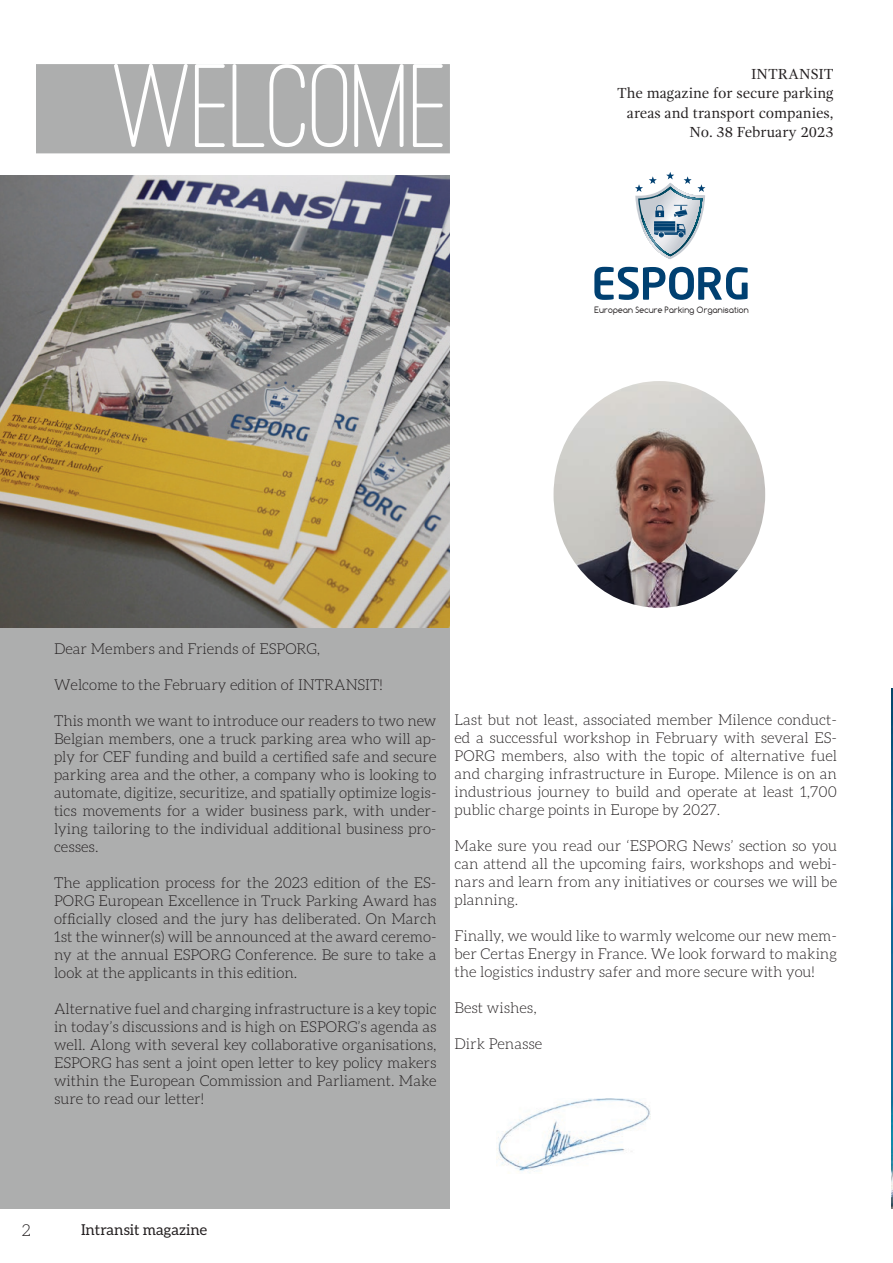
<style>
.page{position:relative;width:893px;height:1263px;background:#fff}
.page>*{position:absolute;margin:0;border:0;box-sizing:border-box;transform-origin:0 0}
.t1{font:500 123px "Ostrich Sans Rounded";color:#fff}
.t2{font:300 16.5px "Aleo";color:#231f20}
.t3{font:300 15px/18px "Aleo";color:#231f20;text-align:justify}
.t4{font:15px/19.5px "Gandhi Serif";color:#231f20;text-align:right}
.t5{font:15px "Aleo";color:#231f20}
.t6{font:9.15px "Comfortaa";color:#231f20;scale:.95 1}
</style>
<div class="page">
<hr style="left:892px;top:0;width:1px;height:168px;background:#ea5d25">
<div style="left:0;top:176px;width:450px;height:1033px;background:#adaeae"></div>
<img style="left:0;top:176px;width:450px;height:451px">
<div style="left:36px;top:64px;width:414px;height:89px;background:#adaeae"></div>
<img style="left:554px;top:381px;width:211px;height:227px">
<img style="left:497px;top:1098px;width:154px;height:75px">
<svg style="left:594px;top:267px;width:154px;height:33px"></svg>
<svg style="left:635px;top:172px;width:70px;height:87px"></svg>
<img style="left:891px;top:689px;width:2px;height:520px">
<h1 class="t1" style="left:113px;top:33px;width:338px">WELCOME</h1>
<p class="t4" style="left:617px;top:64px;width:218px">INTRANSIT<br>The magazine for secure parking areas and transport companies,<br>No. 38 February 2023</p>
<p class="t6" style="left:594px;top:305px;width:164px">European Secure Parking Organisation</p>
<p class="t3" style="left:54px;top:639px;width:268px">Dear Members and Friends of ESPORG,</p>
<p class="t3" style="left:54px;top:675px;width:330px">Welcome to the February edition of INTRANSIT!</p>
<p class="t3" style="left:54px;top:711px;width:384px">This month we want to introduce our readers to two new Belgian members, one a truck parking area who will ap&shy;ply for CEF funding and build a certified safe and secure parking area and the other, a company who is looking to automate, digitize, securitize, and spatially optimize logis&shy;tics movements for a wider business park, with under&shy;lying tailoring to the individual additional business pro&shy;cesses.</p>
<p class="t3" style="left:54px;top:873px;width:384px">The application process for the 2023 edition of the ES-PORG European Excellence in Truck Parking Award has officially closed and the jury has deliberated. On March 1st the winner(s) will be announced at the award ceremo&shy;ny at the annual ESPORG Conference. Be sure to take a look at the applicants in this edition.</p>
<p class="t3" style="left:54px;top:999px;width:384px">Alternative fuel and charging infrastructure is a key topic in today’s discussions and is high on ESPORG’s agenda as well. Along with several key collaborative organisations, ESPORG has sent a joint open letter to key policy makers within the European Commission and Parliament. Make sure to read our letter!</p>
<p class="t3" style="left:454px;top:710px;width:384px">Last but not least, associated member Milence conduct&shy;ed a successful workshop in February with several ES-PORG members, also with the topic of alternative fuel and charging infrastructure in Europe. Milence is on an industrious journey to build and operate at least 1,700 public charge points in Europe by 2027.</p>
<p class="t3" style="left:454px;top:836px;width:384px">Make sure you read our ‘ESPORG News’ section so you can attend all the upcoming fairs, workshops and webi&shy;nars and learn from any initiatives or courses we will be planning.</p>
<p class="t3" style="left:454px;top:926px;width:384px">Finally, we would like to warmly welcome our new mem&shy;ber Certas Energy in France. We look forward to making the logistics industry safer and more secure with you!</p>
<p class="t3" style="left:454px;top:998px;width:84px">Best wishes,</p>
<p class="t3" style="left:454px;top:1034px;width:89px">Dirk Penasse</p>
<p class="t2" style="left:22px;top:1221px;width:10px">2</p>
<p class="t5" style="left:81px;top:1221px;width:128px">Intransit magazine</p>
</div>
